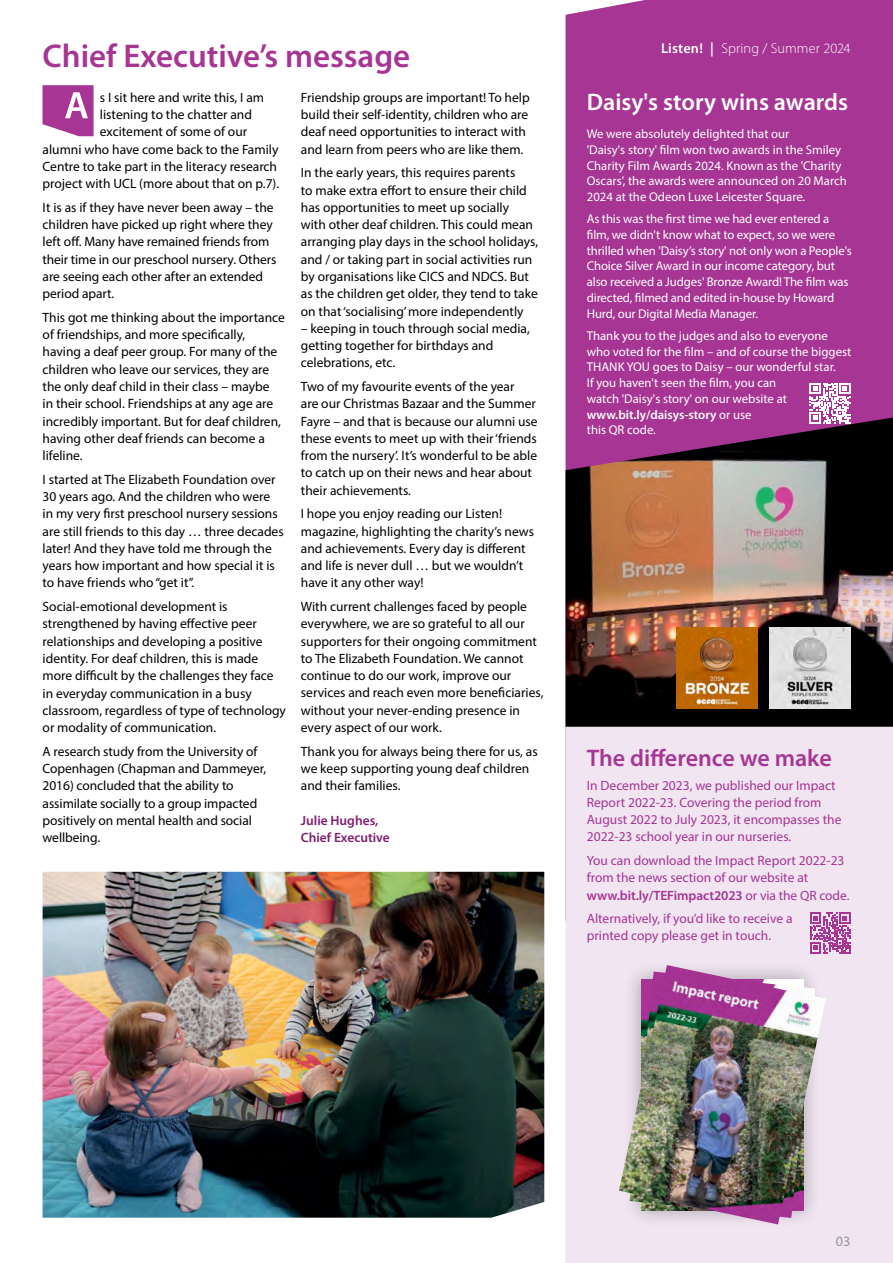
<style>
.page{position:relative;width:893px;height:1263px;background:#fff}
.page>*{position:absolute;margin:0;border:0;box-sizing:border-box;transform-origin:0 0}
.t1{font:600 33px "Myriad Pro";color:#a63593}
.t2{font:600 24px "Myriad Pro";color:#fff}
.t3{font:600 24px "Myriad Pro";color:#a63593}
.t4{font:300 14.25px "Myriad Pro";letter-spacing:.005em;color:#fff}
.t5{font:14.25px "Myriad Pro";color:#939598}
.t6{font:13.5px/17.2px "Myriad Pro";color:#000}
.t7{font:13.5px/17.2px "Myriad Pro";color:#a63593}
.t8{font:600 13.5px/17.2px "Myriad Pro";color:#7e1f6f}
.t9{font:12.75px/15.8px "Myriad Pro";letter-spacing:-.005em;color:#fff}
.s1{font-weight:600}
</style>
<div class="page">
<div style="left:566px;top:0;width:327px;height:417px;background:#a63593"></div>
<div style="left:566px;top:727px;width:327px;height:536px;background:#f0e5f1"></div>
<div style="left:622px;top:961px;width:200px;height:267px;background:#efe4f0"></div>
<img style="left:619px;top:965px;width:207px;height:259px">
<img style="left:43px;top:872px;width:501px;height:346px">
<svg style="left:810px;top:383px;width:40px;height:34px"></svg>
<svg style="left:43px;top:85px;width:51px;height:51px"></svg>
<img style="left:566px;top:417px;width:327px;height:310px">
<svg style="left:810px;top:912px;width:40px;height:41px;background:#c176b5"></svg>
<img style="left:676px;top:628px;width:81px;height:81px">
<img style="left:769px;top:628px;width:81px;height:81px">
<h1 class="t1" style="left:43px;top:35px;width:369px">Chief Executive’s message</h1>
<p class="t6" style="left:100px;top:88px;width:166px">s I sit here and write this, I am</p>
<p class="t6" style="left:100px;top:106px;width:154px">listening to the chatter and</p>
<p class="t6" style="left:100px;top:123px;width:149px">excitement of some of our</p>
<p class="t6" style="left:43px;top:140px;width:237px">alumni who have come back to the Family</p>
<p class="t6" style="left:43px;top:157px;width:236px">Centre to take part in the literacy research</p>
<p class="t6" style="left:43px;top:175px;width:238px">project with UCL (more about that on p.7).</p>
<p class="t6" style="left:43px;top:198px;width:235px">It is as if they have never been away – the children have picked up right where they left off. Many have remained friends from their time in our preschool nursery. Others are seeing each other after an extended period apart.</p>
<p class="t6" style="left:43px;top:308px;width:244px">This got me thinking about the importance of friendships, and more specifically, having a deaf peer group. For many of the children who leave our services, they are the only deaf child in their class – maybe<br>in their school. Friendships at any age are incredibly important. But for deaf children, having other deaf friends can become a lifeline.</p>
<p class="t6" style="left:43px;top:470px;width:243px">I started at The Elizabeth Foundation over 30 years ago. And the children who were in my very first preschool nursery sessions are still friends to this day … three decades later! And they have told me through the years how important and how special it is to have friends who “get it”.</p>
<p class="t6" style="left:43px;top:598px;width:245px">Social-emotional development is strengthened by having effective peer relationships and developing a positive identity. For deaf children, this is made more difficult by the challenges they face in everyday communication in a busy classroom, regardless of type of technology or modality of communication.</p>
<p class="t6" style="left:43px;top:742px;width:225px">A research study from the University of Copenhagen (Chapman and Dammeyer, 2016) concluded that the ability to assimilate socially to a group impacted positively on mental health and social wellbeing.</p>
<p class="t6" style="left:301px;top:89px;width:230px">Friendship groups are important! To help build their self-identity, children who are deaf need opportunities to interact with and learn from peers who are like them.</p>
<p class="t6" style="left:301px;top:164px;width:239px">In the early years, this requires parents<br>to make extra effort to ensure their child has opportunities to meet up socially<br>with other deaf children. This could mean arranging play days in the school holidays, and / or taking part in social activities run by organisations like CICS and NDCS. But as the children get older, they tend to take on that ‘socialising’ more independently</p>
<p class="t6" style="left:301px;top:319px;width:230px">– keeping in touch through social media, getting together for birthdays and celebrations, etc.</p>
<p class="t6" style="left:301px;top:378px;width:238px">Two of my favourite events of the year<br>are our Christmas Bazaar and the Summer Fayre – and that is because our alumni use these events to meet up with their ‘friends from the nursery’. It’s wonderful to be able to catch up on their news and hear about their achievements.</p>
<p class="t6" style="left:301px;top:505px;width:235px">I hope you enjoy reading our Listen! magazine, highlighting the charity’s news and achievements. Every day is different and life is never dull … but we wouldn’t have it any other way!</p>
<p class="t6" style="left:301px;top:598px;width:244px">With current challenges faced by people everywhere, we are so grateful to all our supporters for their ongoing commitment to The Elizabeth Foundation. We cannot continue to do our work, improve our services and reach even more beneficiaries, without your never-ending presence in every aspect of our work.</p>
<p class="t6" style="left:301px;top:742px;width:238px">Thank you for always being there for us, as we keep supporting young deaf children and their families.</p>
<p class="t8" style="left:301px;top:811px;width:91px">Julie Hughes,<br>Chief Executive</p>
<p class="t4" style="left:661px;top:40px;width:191px"><span class="s1">Listen! |</span> Spring / Summer 2024</p>
<h2 class="t2" style="left:587px;top:86px;width:263px">Daisy's story wins awards</h2>
<p class="t9" style="left:587px;top:126px;width:262px">We were absolutely delighted that our<br>'Daisy's story' film won two awards in the Smiley Charity Film Awards 2024. Known as the 'Charity Oscars', the awards were announced on 20 March 2024 at the Odeon Luxe Leicester Square.</p>
<p class="t9" style="left:587px;top:211px;width:267px">As this was the first time we had ever entered a film, we didn't know what to expect, so we were thrilled when 'Daisy’s story' not only won a People's Choice Silver Award in our income category, but also received a Judges' Bronze Award! The film was directed, filmed and edited in-house by Howard Hurd, our Digital Media Manager.</p>
<p class="t9" style="left:587px;top:327px;width:266px">Thank you to the judges and also to everyone who voted for the film – and of course the biggest THANK YOU goes to Daisy – our wonderful star.<br>If you haven't seen the film, you can<br>watch 'Daisy's story' on our website at <span class="s1">www.bit.ly/daisys-story</span> or use<br>this QR code.</p>
<h2 class="t3" style="left:587px;top:743px;width:246px">The difference we make</h2>
<p class="t7" style="left:587px;top:776px;width:256px">In December 2023, we published our Impact Report 2022-23. Covering the period from August 2022 to July 2023, it encompasses the 2022-23 school year in our nurseries.</p>
<p class="t7" style="left:587px;top:852px;width:264px">You can download the Impact Report 2022-23 from the news section of our website at <span class="s1">www.bit.ly/TEFimpact2023</span> or via the QR code.</p>
<p class="t7" style="left:587px;top:910px;width:207px">Alternatively, if you’d like to receive a printed copy please get in touch.</p>
<p class="t5" style="left:836px;top:1232px;width:16px">03</p>
</div>
